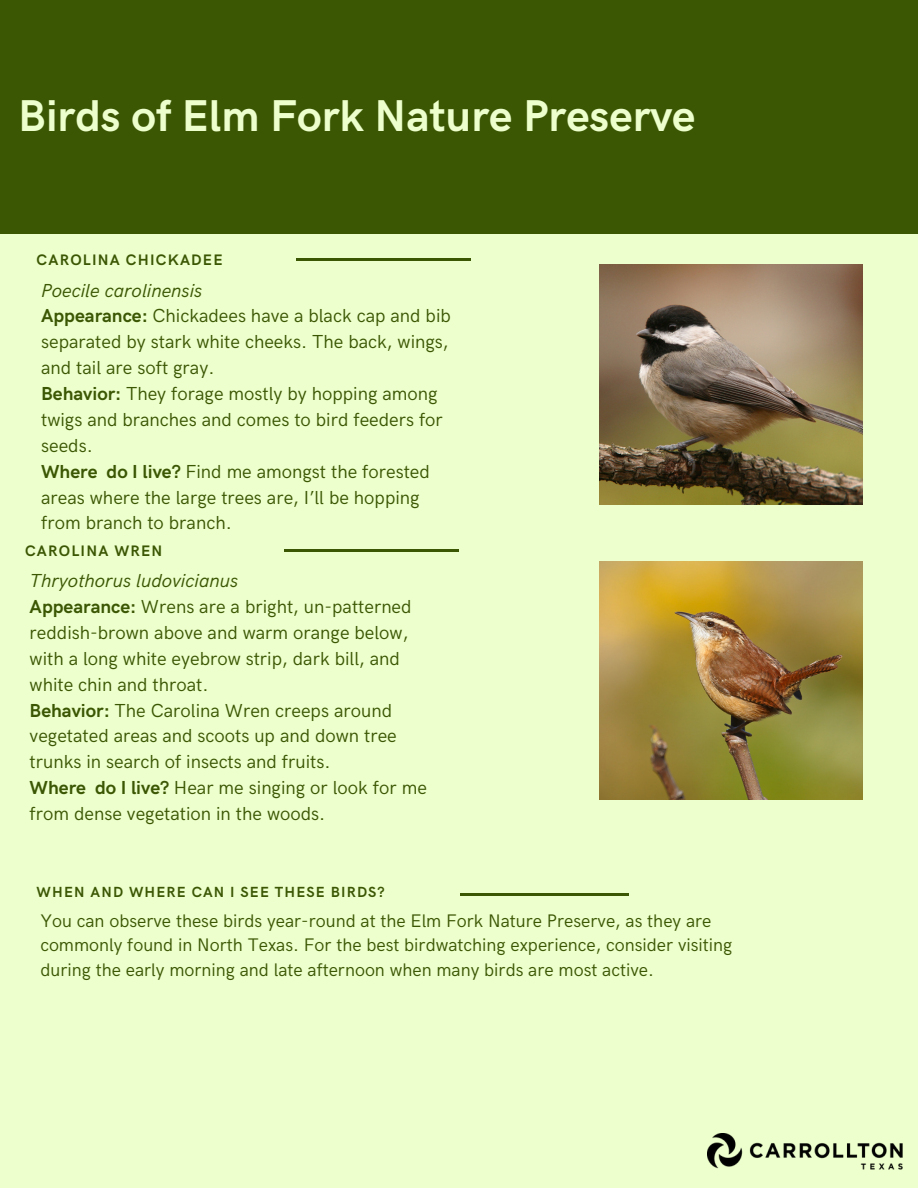
<style>
.page{position:relative;width:918px;height:1188px;background:#3b5704}
.page>*{position:absolute;margin:0;border:0;box-sizing:border-box;transform-origin:0 0}
.t1{font:700 44.7px "HK Grotesk";color:#edffcc}
.t2{font:18.9px/25.8px "HK Grotesk";color:#3b5704}
.t3{font:italic 18.9px "HK Grotesk";color:#3b5704}
.t4{font:18.3px/24.8px "HK Grotesk";color:#3b5704}
.t5{font:700 15.3px "HK Grotesk";letter-spacing:.08em;color:#3b5704}
.t6{font:700 14.7px "HK Grotesk";letter-spacing:.08em;color:#3b5704}
.s1{font-weight:700}
</style>
<div class="page">
<div style="left:0;top:234px;width:918px;height:954px;background:#edffcc"></div>
<img style="left:599px;top:561px;width:264px;height:239px">
<img style="left:707px;top:1134px;width:195px;height:36px">
<hr style="left:296px;top:259px;width:175px;height:2px;background:#3b5704">
<img style="left:599px;top:265px;width:264px;height:239px">
<hr style="left:460px;top:894px;width:169px;height:1px;background:#3b5704">
<hr style="left:285px;top:549px;width:174px;height:2px;background:#3b5704">
<p class="t1" style="left:18px;top:91px;width:679px">Birds of Elm Fork Nature Preserve</p>
<p class="t5" style="left:37px;top:251px;width:188px">CAROLINA CHICKADEE</p>
<p class="t3" style="left:41px;top:280px;width:163px">Poecile carolinensis</p>
<p class="t2" style="left:41px;top:304px;width:411px;text-align:justify"><span class="s1">Appearance:</span> Chickadees have a black cap and bib separated by stark white cheeks. The back, wings, and tail are soft gray.</p>
<p class="t2" style="left:41px;top:382px;width:403px"><span class="s1">Behavior:</span> They forage mostly by hopping among twigs and branches and comes to bird feeders for seeds.</p>
<p class="t2" style="left:41px;top:459px;width:390px"><span class="s1">Where do I live?</span> Find me amongst the forested areas where the large trees are, I’ll be hopping from branch to branch.</p>
<p class="t5" style="left:25px;top:542px;width:139px">CAROLINA WREN</p>
<p class="t3" style="left:30px;top:570px;width:210px">Thryothorus ludovicianus</p>
<p class="t2" style="left:30px;top:594px;width:383px"><span class="s1">Appearance:</span> Wrens are a bright, un-patterned reddish-brown above and warm orange below, with a long white eyebrow strip, dark bill, and white chin and throat.</p>
<p class="t2" style="left:30px;top:698px;width:369px"><span class="s1">Behavior:</span> The Carolina Wren creeps around vegetated areas and scoots up and down tree trunks in search of insects and fruits.</p>
<p class="t2" style="left:30px;top:776px;width:399px"><span class="s1">Where do I live?</span> Hear me singing or look for me from dense vegetation in the woods.</p>
<p class="t6" style="left:37px;top:884px;width:350px">WHEN AND WHERE CAN I SEE THESE BIRDS?</p>
<p class="t4" style="left:40px;top:909px;width:694px">You can observe these birds year-round at the Elm Fork Nature Preserve, as they are commonly found in North Texas. For the best birdwatching experience, consider visiting during the early morning and late afternoon when many birds are most active.</p>
</div>
